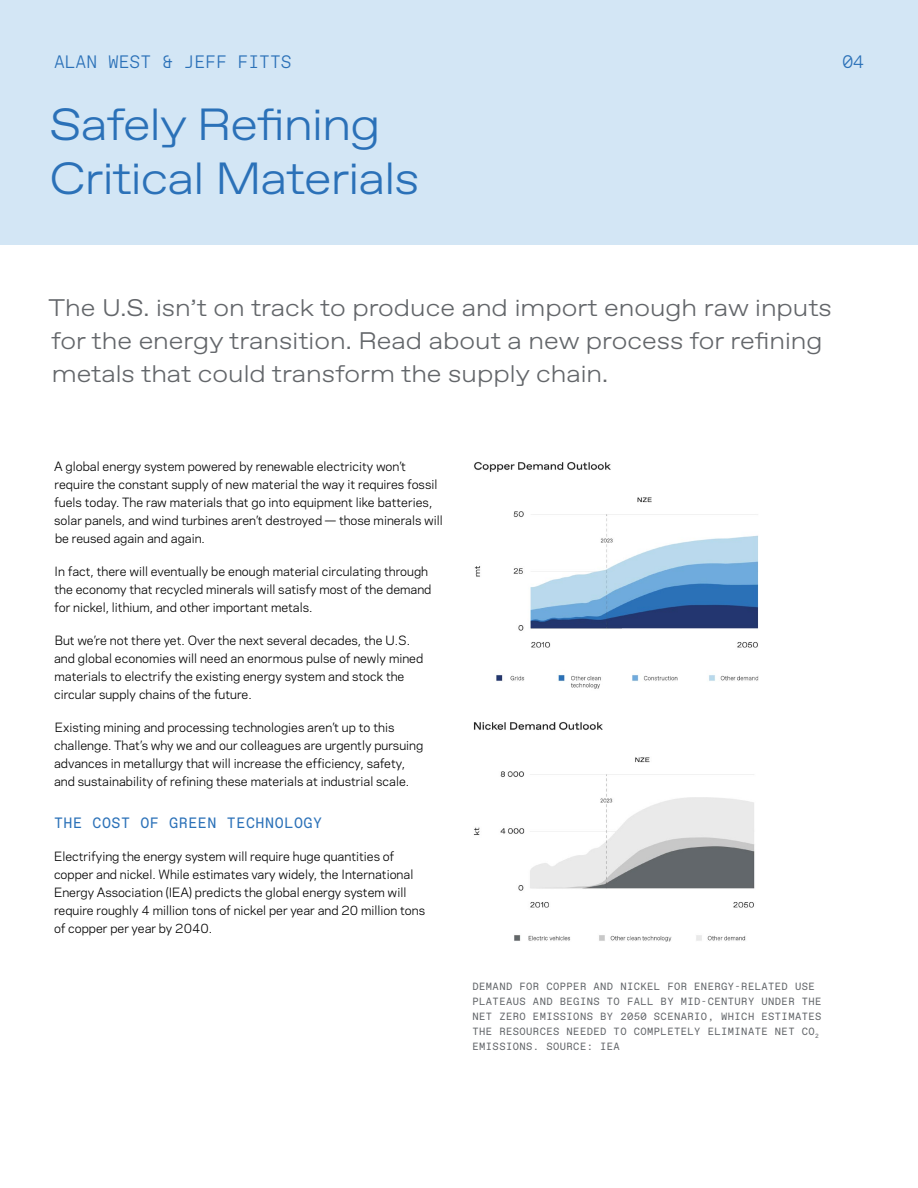
<style>
.page{position:relative;width:918px;height:1188px;background:#fff}
.page>*{position:absolute;margin:0;border:0;box-sizing:border-box;transform-origin:0 0}
.t1{font:300 45px/54px "ABC Favorit Extended Unlicensed Trial";letter-spacing:-.02em;color:#2b71b8}
.Quotes{font:300 24px/33px "ABC Favorit Extended Unlicensed Trial";color:#63666a}
.t2{font:300 18px "ABC Favorit Mono Unlicensed Trial";color:#2b71b8}
.Subhead{font:15px "ABC Favorit Mono Unlicensed Trial";letter-spacing:.04em;color:#2b71b8}
.Body_Copy{font:12px/18px "Galaxie Polaris";color:#000}
.t3{font:10.5px/15px "ABC Favorit Mono Unlicensed Trial";letter-spacing:.04em;color:#63666a}
</style>
<div class="page">
<div style="left:0;top:0;width:918px;height:244px;background:#d3e6f5"></div>
<img style="left:474px;top:461px;width:285px;height:228px">
<img style="left:473px;top:721px;width:282px;height:221px">
<p class="t2" style="left:54px;top:49px;width:239px">ALAN WEST &amp; JEFF FITTS</p>
<p class="t2" style="left:842px;top:49px;width:23px">04</p>
<p class="t1" style="left:49px;top:97px;width:372px">Safely Refining<br>Critical Materials</p>
<p class="Quotes" style="left:48px;top:291px;width:785px">The U.S. isn’t on track to produce and import enough raw inputs for the energy transition. Read about a new process for refining metals that could transform the supply chain.</p>
<p class="Body_Copy" style="left:54px;top:457px;width:390px">A global energy system powered by renewable electricity won’t require the constant supply of new material the way it requires fossil fuels today. The raw materials that go into equipment like batteries, solar panels, and wind turbines aren’t destroyed — those minerals will be reused again and again.</p>
<p class="Body_Copy" style="left:54px;top:562px;width:379px">In fact, there will eventually be enough material circulating through the economy that recycled minerals will satisfy most of the demand for nickel, lithium, and other important metals.</p>
<p class="Body_Copy" style="left:54px;top:631px;width:371px">But we’re not there yet. Over the next several decades, the U.S. and global economies will need an enormous pulse of newly mined materials to electrify the existing energy system and stock the circular supply chains of the future.</p>
<p class="Body_Copy" style="left:54px;top:718px;width:371px">Existing mining and processing technologies aren’t up to this challenge. That’s why we and our colleagues are urgently pursuing advances in metallurgy that will increase the efficiency, safety, and sustainability of refining these materials at industrial scale.</p>
<p class="Subhead" style="left:54px;top:813px;width:270px">THE COST OF GREEN TECHNOLOGY</p>
<p class="Body_Copy" style="left:54px;top:847px;width:373px">Electrifying the energy system will require huge quantities of copper and nickel. While estimates vary widely, the International Energy Association (IEA) predicts the global energy system will require roughly 4 million tons of nickel per year and 20 million tons of copper per year by 2040.</p>
<p class="t3" style="left:472px;top:979px;width:351px">DEMAND FOR COPPER AND NICKEL FOR ENERGY-RELATED USE PLATEAUS AND BEGINS TO FALL BY MID-CENTURY UNDER THE NET ZERO EMISSIONS BY 2050 SCENARIO, WHICH ESTIMATES THE RESOURCES NEEDED TO COMPLETELY ELIMINATE NET CO<sub>2<br></sub>EMISSIONS. SOURCE: IEA</p>
</div>
